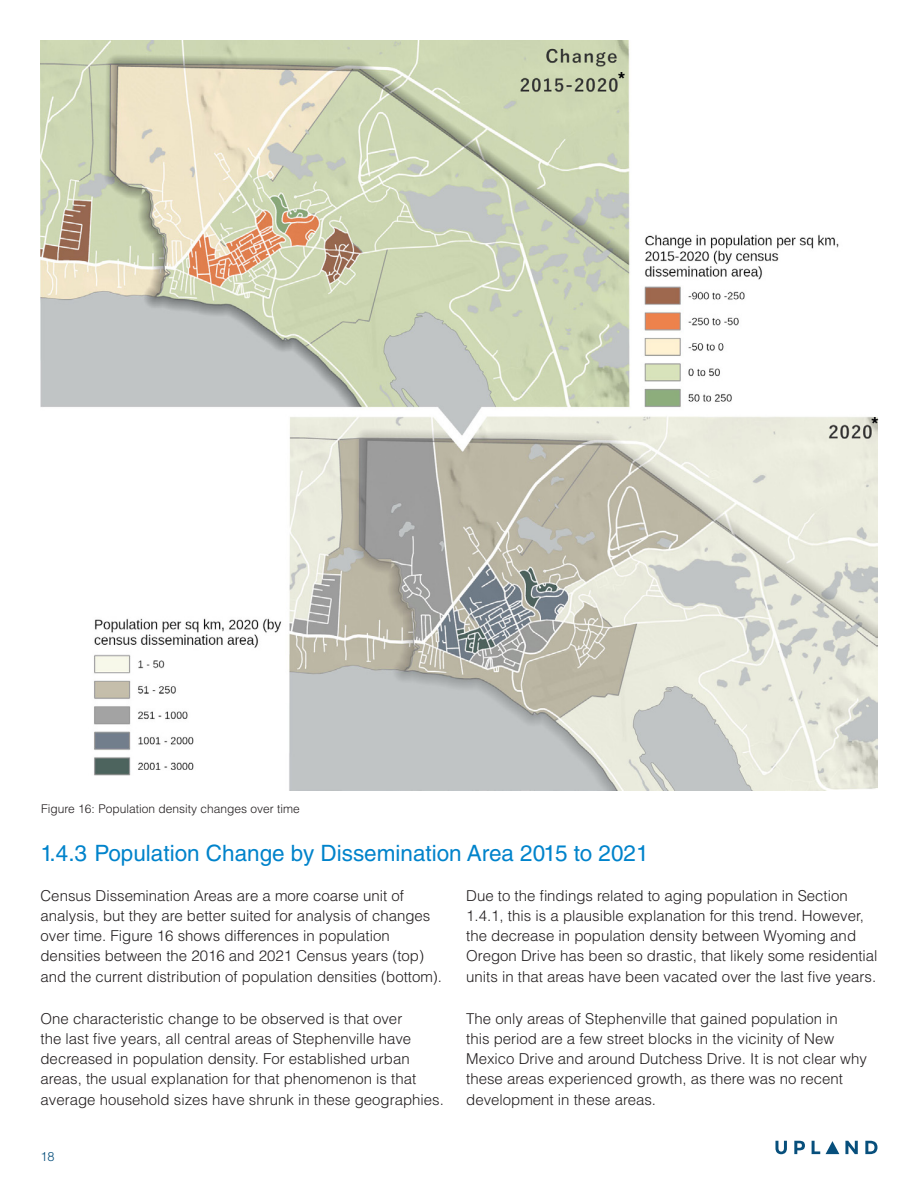
<style>
.page{position:relative;width:918px;height:1188px;background:#fff}
.page>*{position:absolute;margin:0;border:0;box-sizing:border-box;transform-origin:0 0}
.t1{font:22.5px "Helvetica LT Std";color:#0083cb}
.Level_2_No_Numbers_Independent{font:700 19.5px "Helvetica LT Std";color:#020205}
.Body_Text{font:300 15px/20.2px "Helvetica LT Std";color:#231f20}
.t2{font:300 12.75px "Helvetica LT Std";color:#074f7c}
.t3{font:300 12px "Helvetica LT Std";color:#231f20}
</style>
<div class="page">
<svg style="left:775px;top:1141px;width:12px;height:13px"></svg>
<svg style="left:794px;top:1141px;width:11px;height:13px"></svg>
<svg style="left:812px;top:1141px;width:8px;height:13px"></svg>
<svg style="left:845px;top:1141px;width:13px;height:13px"></svg>
<svg style="left:865px;top:1141px;width:12px;height:13px"></svg>
<svg style="left:826px;top:1141px;width:13px;height:13px"></svg>
<img style="left:40px;top:41px;width:837px;height:749px">
<p class="t3" style="left:41px;top:802px;width:260px">Figure 16: Population density changes over time</p>
<p class="Level_2_No_Numbers_Independent" style="left:618px;top:68px;width:9px">*</p>
<p class="Level_2_No_Numbers_Independent" style="left:871px;top:413px;width:9px">*</p>
<p class="t1" style="left:40px;top:840px;width:610px">1.4.3 Population Change by Dissemination Area 2015 to 2021</p>
<p class="Body_Text" style="left:40px;top:885px;width:403px">Census Dissemination Areas are a more coarse unit of analysis, but they are better suited for analysis of changes over time. Figure 16 shows differences in population densities between the 2016 and 2021 Census years (top) and the current distribution of population densities (bottom).</p>
<p class="Body_Text" style="left:40px;top:1008px;width:405px">One characteristic change to be observed is that over<br>the last five years, all central areas of Stephenville have decreased in population density. For established urban areas, the usual explanation for that phenomenon is that average household sizes have shrunk in these geographies.</p>
<p class="Body_Text" style="left:466px;top:885px;width:413px">Due to the findings related to aging population in Section 1.4.1, this is a plausible explanation for this trend. However, the decrease in population density between Wyoming and Oregon Drive has been so drastic, that likely some residential units in that areas have been vacated over the last five years.</p>
<p class="Body_Text" style="left:466px;top:1008px;width:402px">The only areas of Stephenville that gained population in<br>this period are a few street blocks in the vicinity of New Mexico Drive and around Dutchess Drive. It is not clear why these areas experienced growth, as there was no recent development in these areas.</p>
<p class="t2" style="left:40px;top:1149px;width:16px">18</p>
</div>
